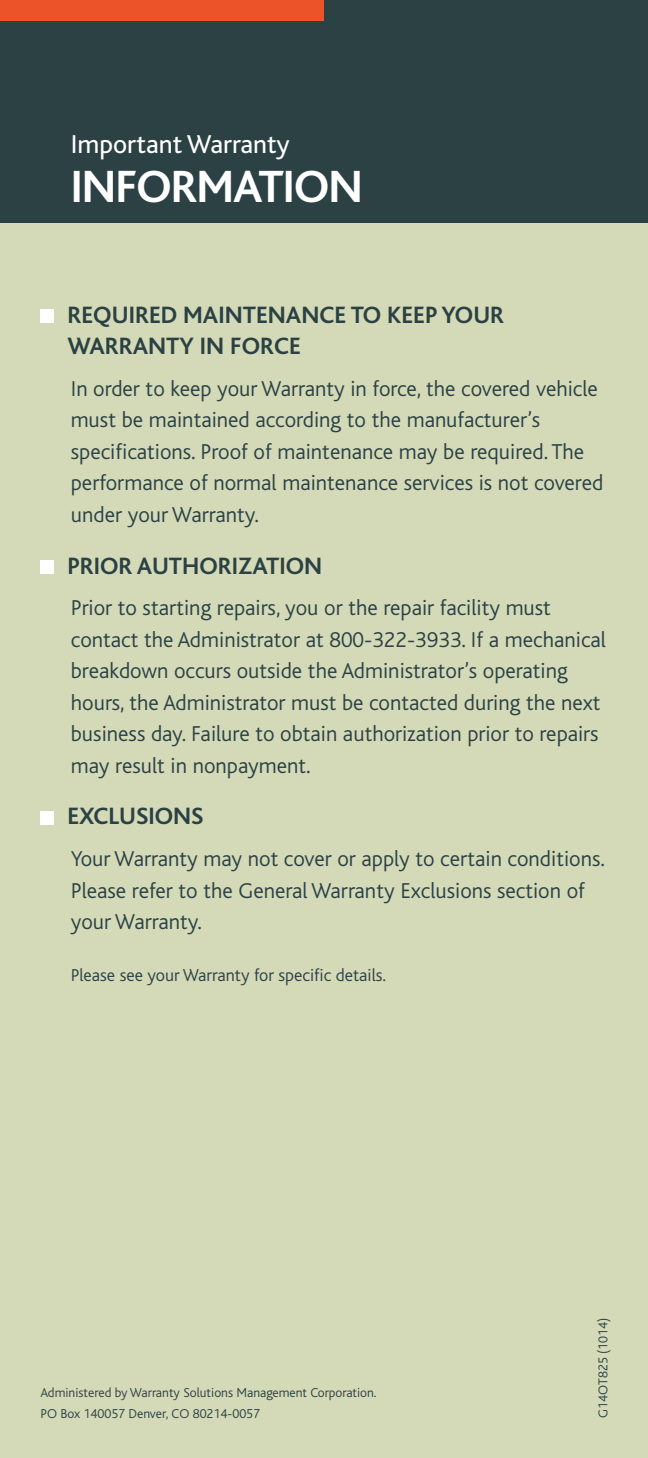
<style>
.page{position:relative;width:648px;height:1458px;background:#d4dab8}
.page>*{position:absolute;margin:0;border:0;box-sizing:border-box;transform-origin:0 0}
.t1{font:700 47.25px "Bliss";letter-spacing:-.02em;color:#fff}
.t2{font:27px "Bliss";color:#fff}
.t3{font:700 24.75px/31.5px "Bliss";color:#2b4144}
.t4{font:300 22.5px/31.5px "Bliss";color:#2b4144}
.t5{font:300 18px "Bliss";color:#2b4144}
.t6{font:300 13.5px/20.2px "Bliss";color:#2b4144}
</style>
<div class="page">
<div style="left:0;top:0;width:648px;height:223px;background:#2b4144"></div>
<div style="left:0;top:0;width:324px;height:20px;background:#ec5328"></div>
<div style="left:40px;top:309px;width:14px;height:14px;background:#fff"></div>
<div style="left:40px;top:560px;width:14px;height:14px;background:#fff"></div>
<div style="left:40px;top:811px;width:14px;height:13px;background:#fff"></div>
<p class="t2" style="left:71px;top:130px;width:221px">Important Warranty</p>
<h1 class="t1" style="left:71px;top:162px;width:293px">INFORMATION</h1>
<p class="t3" style="left:68px;top:299px;width:438px">REQUIRED MAINTENANCE TO KEEP YOUR<br>WARRANTY IN FORCE</p>
<p class="t4" style="left:71px;top:373px;width:534px">In order to keep your Warranty in force, the covered vehicle must be maintained according to the manufacturer’s specifications. Proof of maintenance may be required. The performance of normal maintenance services is not covered under your Warranty.</p>
<p class="t3" style="left:68px;top:550px;width:256px">PRIOR AUTHORIZATION</p>
<p class="t4" style="left:71px;top:592px;width:537px">Prior to starting repairs, you or the repair facility must contact the Administrator at 800-322-3933. If a mechanical breakdown occurs outside the Administrator’s operating hours, the Administrator must be contacted during the next business day. Failure to obtain authorization prior to repairs may result in nonpayment.</p>
<p class="t3" style="left:68px;top:801px;width:138px">EXCLUSIONS</p>
<p class="t4" style="left:71px;top:843px;width:536px">Your Warranty may not cover or apply to certain conditions.<br>Please refer to the General Warranty Exclusions section of your Warranty.</p>
<p class="t5" style="left:71px;top:965px;width:317px">Please see your Warranty for specific details.</p>
<p class="t6" style="left:40px;top:1383px;width:338px">Administered by Warranty Solutions Management Corporation.<br>PO Box 140057 Denver, CO 80214-0057</p>
<p class="t6" style="left:593px;top:1418px;width:101px;rotate:-90deg">G14OT825 (1014)</p>
</div>
